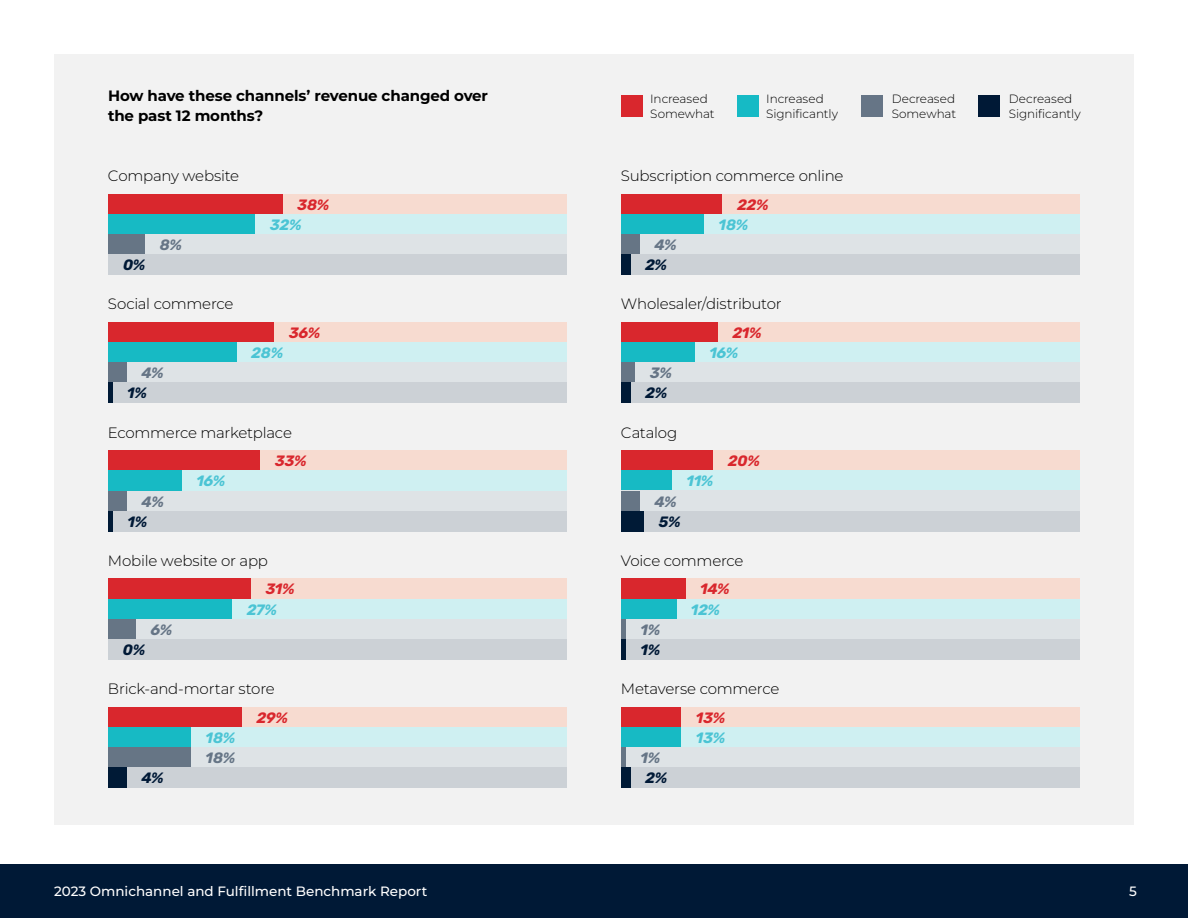
<style>
.page{position:relative;width:1188px;height:918px;background:#fff}
.page>*{position:absolute;margin:0;border:0;box-sizing:border-box;transform-origin:0 0}
.t1{font:300 15px "Montserrat";letter-spacing:-.015em;color:#000}
.t2{font:700 15px/19.5px "Montserrat";letter-spacing:-.01em;color:#000}
.t3{font:italic 700 15px "Rubik";letter-spacing:-.015em;color:#d9272d}
.t4{font:italic 700 15px "Rubik";letter-spacing:-.015em;color:#4bc4d4}
.t5{font:italic 700 15px "Rubik";color:#667586}
.t6{font:italic 700 15px "Rubik";color:#001936}
.t7{font:500 13.5px "Montserrat";color:#fff}
.t8{font:300 12px/15.3px "Montserrat";letter-spacing:-.005em;color:#000}
</style>
<div class="page">
<div style="left:0;top:864px;width:1188px;height:54px;background:#001936"></div>
<div style="left:54px;top:54px;width:1080px;height:770px;background:#f2f2f2"></div>
<div style="left:108px;top:194px;width:459px;height:20px;background:#f7dbd0"></div>
<div style="left:108px;top:194px;width:174px;height:20px;background:#d9272d"></div>
<div style="left:108px;top:214px;width:459px;height:20px;background:#cff0f2"></div>
<div style="left:108px;top:214px;width:147px;height:20px;background:#17bac4"></div>
<div style="left:108px;top:234px;width:459px;height:21px;background:#dee3e6"></div>
<div style="left:108px;top:234px;width:37px;height:21px;background:#667585"></div>
<div style="left:108px;top:255px;width:459px;height:20px;background:#ccd1d6"></div>
<div style="left:108px;top:322px;width:459px;height:21px;background:#f7dbd0"></div>
<div style="left:108px;top:322px;width:165px;height:21px;background:#d9272d"></div>
<div style="left:108px;top:343px;width:459px;height:20px;background:#cff0f2"></div>
<div style="left:108px;top:343px;width:129px;height:20px;background:#17bac4"></div>
<div style="left:108px;top:363px;width:459px;height:20px;background:#dee3e6"></div>
<div style="left:108px;top:363px;width:18px;height:20px;background:#667585"></div>
<div style="left:108px;top:383px;width:459px;height:20px;background:#ccd1d6"></div>
<div style="left:108px;top:383px;width:5px;height:20px;background:#001a36"></div>
<div style="left:108px;top:451px;width:459px;height:20px;background:#f7dbd0"></div>
<div style="left:108px;top:451px;width:151px;height:20px;background:#d9272d"></div>
<div style="left:108px;top:471px;width:459px;height:20px;background:#cff0f2"></div>
<div style="left:108px;top:471px;width:73px;height:20px;background:#17bac4"></div>
<div style="left:108px;top:491px;width:459px;height:20px;background:#dee3e6"></div>
<div style="left:108px;top:491px;width:18px;height:20px;background:#667585"></div>
<div style="left:108px;top:511px;width:459px;height:20px;background:#ccd1d6"></div>
<div style="left:108px;top:511px;width:5px;height:20px;background:#001a36"></div>
<div style="left:108px;top:579px;width:459px;height:20px;background:#f7dbd0"></div>
<div style="left:108px;top:579px;width:142px;height:20px;background:#d9272d"></div>
<div style="left:108px;top:599px;width:459px;height:20px;background:#cff0f2"></div>
<div style="left:108px;top:599px;width:124px;height:20px;background:#17bac4"></div>
<div style="left:108px;top:619px;width:459px;height:20px;background:#dee3e6"></div>
<div style="left:108px;top:619px;width:28px;height:20px;background:#667585"></div>
<div style="left:108px;top:639px;width:459px;height:20px;background:#ccd1d6"></div>
<div style="left:108px;top:707px;width:459px;height:20px;background:#f7dbd0"></div>
<div style="left:108px;top:707px;width:133px;height:20px;background:#d9272d"></div>
<div style="left:108px;top:727px;width:459px;height:20px;background:#cff0f2"></div>
<div style="left:108px;top:727px;width:83px;height:20px;background:#17bac4"></div>
<div style="left:108px;top:747px;width:459px;height:21px;background:#dee3e6"></div>
<div style="left:108px;top:747px;width:83px;height:21px;background:#667585"></div>
<div style="left:108px;top:768px;width:459px;height:20px;background:#ccd1d6"></div>
<div style="left:108px;top:768px;width:18px;height:20px;background:#001a36"></div>
<div style="left:621px;top:194px;width:459px;height:20px;background:#f7dbd0"></div>
<div style="left:621px;top:194px;width:101px;height:20px;background:#d9272d"></div>
<div style="left:621px;top:214px;width:459px;height:20px;background:#cff0f2"></div>
<div style="left:621px;top:214px;width:83px;height:20px;background:#17bac4"></div>
<div style="left:621px;top:234px;width:459px;height:21px;background:#dee3e6"></div>
<div style="left:621px;top:234px;width:18px;height:21px;background:#667585"></div>
<div style="left:621px;top:255px;width:459px;height:20px;background:#ccd1d6"></div>
<div style="left:621px;top:255px;width:9px;height:20px;background:#001a36"></div>
<div style="left:621px;top:322px;width:459px;height:21px;background:#f7dbd0"></div>
<div style="left:621px;top:322px;width:96px;height:21px;background:#d9272d"></div>
<div style="left:621px;top:343px;width:459px;height:20px;background:#cff0f2"></div>
<div style="left:621px;top:343px;width:73px;height:20px;background:#17bac4"></div>
<div style="left:621px;top:363px;width:459px;height:20px;background:#dee3e6"></div>
<div style="left:621px;top:363px;width:14px;height:20px;background:#667585"></div>
<div style="left:621px;top:383px;width:459px;height:20px;background:#ccd1d6"></div>
<div style="left:621px;top:383px;width:9px;height:20px;background:#001a36"></div>
<div style="left:621px;top:451px;width:459px;height:20px;background:#f7dbd0"></div>
<div style="left:621px;top:451px;width:92px;height:20px;background:#d9272d"></div>
<div style="left:621px;top:471px;width:459px;height:20px;background:#cff0f2"></div>
<div style="left:621px;top:471px;width:51px;height:20px;background:#17bac4"></div>
<div style="left:621px;top:491px;width:459px;height:20px;background:#dee3e6"></div>
<div style="left:621px;top:491px;width:18px;height:20px;background:#667585"></div>
<div style="left:621px;top:511px;width:459px;height:20px;background:#ccd1d6"></div>
<div style="left:621px;top:511px;width:23px;height:20px;background:#001a36"></div>
<div style="left:621px;top:579px;width:459px;height:20px;background:#f7dbd0"></div>
<div style="left:621px;top:579px;width:64px;height:20px;background:#d9272d"></div>
<div style="left:621px;top:599px;width:459px;height:20px;background:#cff0f2"></div>
<div style="left:621px;top:599px;width:55px;height:20px;background:#17bac4"></div>
<div style="left:621px;top:619px;width:459px;height:20px;background:#dee3e6"></div>
<div style="left:621px;top:619px;width:5px;height:20px;background:#667585"></div>
<div style="left:621px;top:639px;width:459px;height:20px;background:#ccd1d6"></div>
<div style="left:621px;top:639px;width:5px;height:20px;background:#001a36"></div>
<div style="left:621px;top:707px;width:459px;height:20px;background:#f7dbd0"></div>
<div style="left:621px;top:707px;width:60px;height:20px;background:#d9272d"></div>
<div style="left:621px;top:727px;width:459px;height:20px;background:#cff0f2"></div>
<div style="left:621px;top:727px;width:60px;height:20px;background:#17bac4"></div>
<div style="left:621px;top:747px;width:459px;height:21px;background:#dee3e6"></div>
<div style="left:621px;top:747px;width:5px;height:21px;background:#667585"></div>
<div style="left:621px;top:768px;width:459px;height:20px;background:#ccd1d6"></div>
<div style="left:621px;top:768px;width:9px;height:20px;background:#001a36"></div>
<div style="left:621px;top:96px;width:21px;height:21px;background:#d9272d"></div>
<div style="left:862px;top:96px;width:21px;height:21px;background:#667586"></div>
<div style="left:978px;top:96px;width:22px;height:21px;background:#001936"></div>
<div style="left:738px;top:95px;width:21px;height:21px;background:#16bac5"></div>
<p class="t2" style="left:108px;top:86px;width:382px">How have these channels’ revenue changed over the past 12 months?</p>
<p class="t8" style="left:650px;top:90px;width:66px">Increased<br>Somewhat</p>
<p class="t8" style="left:892px;top:90px;width:66px">Decreased<br>Somewhat</p>
<p class="t8" style="left:1009px;top:90px;width:73px">Decreased<br>Significantly</p>
<p class="t8" style="left:766px;top:90px;width:73px">Increased<br>Significantly</p>
<p class="t1" style="left:108px;top:166px;width:133px">Company website</p>
<p class="t1" style="left:621px;top:166px;width:224px">Subscription commerce online</p>
<p class="t3" style="left:297px;top:196px;width:34px">38%</p>
<p class="t3" style="left:737px;top:196px;width:33px">22%</p>
<p class="t4" style="left:270px;top:217px;width:33px">32%</p>
<p class="t4" style="left:719px;top:217px;width:31px">18%</p>
<p class="t5" style="left:160px;top:237px;width:24px">8%</p>
<p class="t5" style="left:654px;top:237px;width:24px">4%</p>
<p class="t6" style="left:123px;top:257px;width:24px">0%</p>
<p class="t6" style="left:645px;top:257px;width:24px">2%</p>
<p class="t1" style="left:108px;top:294px;width:127px">Social commerce</p>
<p class="t1" style="left:621px;top:294px;width:162px">Wholesaler/distributor</p>
<p class="t5" style="left:141px;top:365px;width:24px">4%</p>
<p class="t6" style="left:127px;top:385px;width:21px">1%</p>
<p class="t3" style="left:289px;top:325px;width:33px">36%</p>
<p class="t4" style="left:251px;top:345px;width:33px">28%</p>
<p class="t5" style="left:650px;top:365px;width:24px">3%</p>
<p class="t6" style="left:645px;top:385px;width:24px">2%</p>
<p class="t3" style="left:732px;top:325px;width:31px">21%</p>
<p class="t4" style="left:709px;top:345px;width:30px">16%</p>
<p class="t1" style="left:108px;top:422px;width:185px">Ecommerce marketplace</p>
<p class="t1" style="left:621px;top:422px;width:58px">Catalog</p>
<p class="t5" style="left:141px;top:493px;width:24px">4%</p>
<p class="t4" style="left:196px;top:473px;width:30px">16%</p>
<p class="t3" style="left:275px;top:453px;width:33px">33%</p>
<p class="t5" style="left:654px;top:493px;width:24px">4%</p>
<p class="t4" style="left:687px;top:473px;width:28px">11%</p>
<p class="t3" style="left:728px;top:453px;width:34px">20%</p>
<p class="t6" style="left:128px;top:513px;width:21px">1%</p>
<p class="t6" style="left:659px;top:513px;width:23px">5%</p>
<p class="t1" style="left:108px;top:550px;width:162px">Mobile website or app</p>
<p class="t1" style="left:621px;top:550px;width:124px">Voice commerce</p>
<p class="t5" style="left:151px;top:621px;width:23px">6%</p>
<p class="t6" style="left:123px;top:641px;width:24px">0%</p>
<p class="t3" style="left:265px;top:581px;width:31px">31%</p>
<p class="t4" style="left:247px;top:601px;width:32px">27%</p>
<p class="t5" style="left:641px;top:621px;width:21px">1%</p>
<p class="t6" style="left:641px;top:641px;width:21px">1%</p>
<p class="t3" style="left:700px;top:581px;width:31px">14%</p>
<p class="t4" style="left:691px;top:601px;width:31px">12%</p>
<p class="t1" style="left:108px;top:679px;width:168px">Brick-and-mortar store</p>
<p class="t1" style="left:621px;top:679px;width:160px">Metaverse commerce</p>
<p class="t6" style="left:141px;top:770px;width:24px">4%</p>
<p class="t4" style="left:206px;top:729px;width:31px">18%</p>
<p class="t5" style="left:206px;top:749px;width:31px">18%</p>
<p class="t3" style="left:256px;top:709px;width:33px">29%</p>
<p class="t5" style="left:641px;top:750px;width:21px">1%</p>
<p class="t6" style="left:645px;top:770px;width:24px">2%</p>
<p class="t3" style="left:696px;top:709px;width:31px">13%</p>
<p class="t4" style="left:696px;top:729px;width:31px">13%</p>
<p class="t7" style="left:54px;top:883px;width:375px">2023 Omnichannel and Fulfillment Benchmark Report</p>
<p class="t7" style="left:1129px;top:883px;width:9px">5</p>
</div>
